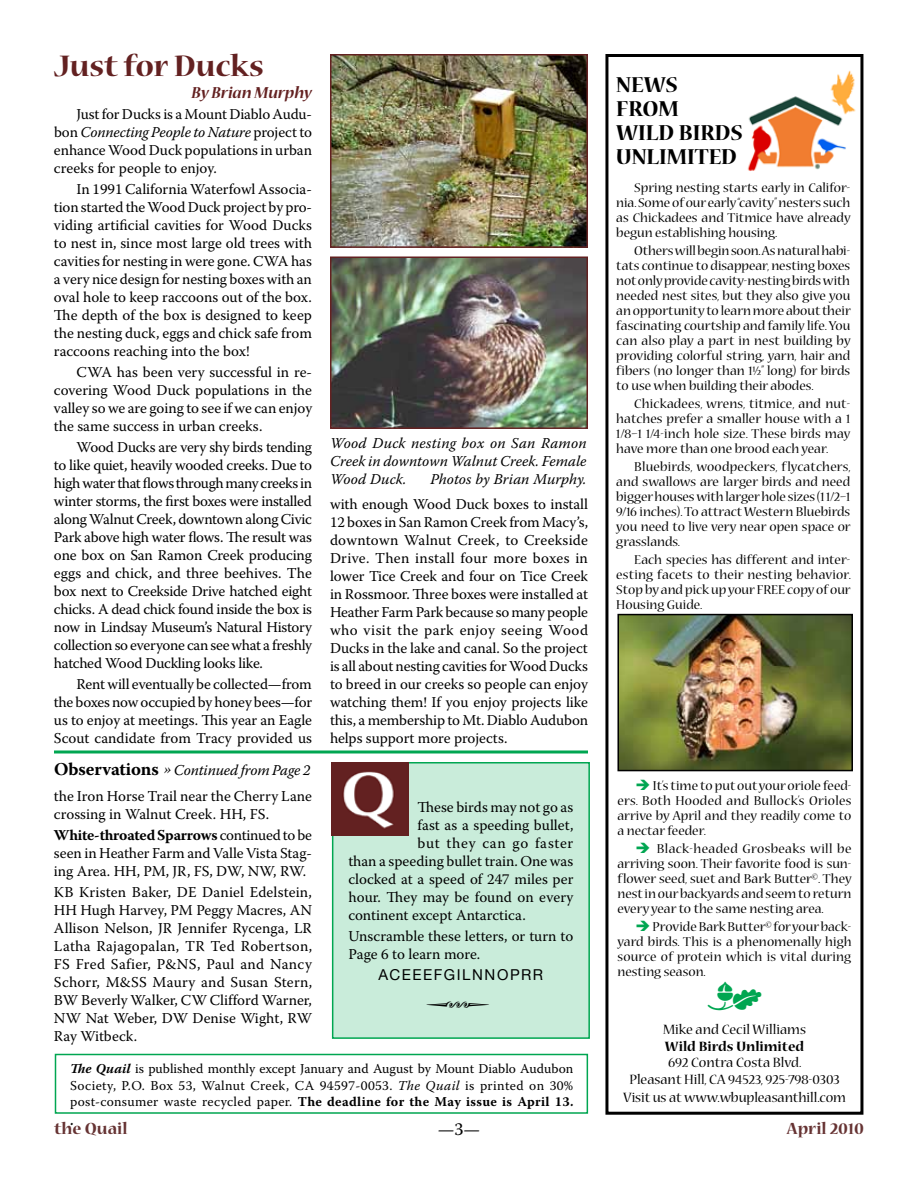
<style>
.page{position:relative;width:918px;height:1188px;background:#fff}
.page>*{position:absolute;margin:0;border:0;box-sizing:border-box;transform-origin:0 0}
.t1{font:45px "Type Embellishments One Let Plain";color:#00a651}
.t2{font:36px "Type Embellishments One Let Plain";color:#000}
.t3{font:700 33px "Nueva Std";color:#632121}
.t4{font:700 24px/24px "Nueva Std";color:#000}
.t5{font:700 18px "Nueva Std";color:#633}
.t6{font:italic 700 18px "Nueva Std";color:#632121}
.t7{font:18px "Warnock Pro";color:#000}
.t8{font:15px/18px "Warnock Pro";color:#000;text-align:justify}
.t9{font:15px/16.5px "Nueva Std";color:#000;text-align:center}
.t10{font:italic 15px/18px "Warnock Pro";color:#000;text-align:justify}
.t11{font:15px "Warnock Pro";letter-spacing:.045em;color:#000}
.t12{font:700 15px "Nueva Std";color:#000}
.t13{font:15px "Helvetica Neue";letter-spacing:.1em;color:#000}
.t14{font:14.25px/15px "Nueva Std";color:#000;text-align:justify}
.t15{font:13.5px/16.2px "Warnock Pro";letter-spacing:.025em;color:#000;text-align:justify}
.t16{font:700 13.5px "Warnock Pro";color:#000}
.s1{font-style:italic}
.s2{font-weight:700;font-size:18px}
.s3{font-weight:700}
.s4{color:#00a651}
.s5{font-weight:700;font-style:italic}
</style>
<div class="page">
<div style="left:332px;top:762px;width:258px;height:277px;background:#c9ecda;border:2px solid #00a651"></div>
<img style="left:332px;top:762px;width:76px;height:74px">
<img style="left:333px;top:57px;width:252px;height:188px">
<div style="left:330px;top:54px;width:258px;height:194px;border:2px solid #632121"></div>
<img style="left:333px;top:259px;width:252px;height:167px">
<div style="left:330px;top:256px;width:258px;height:173px;border:2px solid #632121"></div>
<hr style="left:54px;top:750px;width:534px;height:3px;background:#00a651">
<div style="left:55px;top:1054px;width:533px;height:60px;border:2px solid #00a651"></div>
<img style="left:747px;top:66px;width:117px;height:108px">
<div style="left:605px;top:54px;width:258px;height:1061px;border:3px solid #000"></div>
<img style="left:620px;top:617px;width:230px;height:151px">
<div style="left:617px;top:614px;width:236px;height:157px;border:2px solid #000"></div>
<h3 class="t3" style="left:54px;top:51px;width:211px">Just for Ducks</h3>
<p class="t6" style="left:191px;top:84px;width:122px">By Brian Murphy</p>
<p class="t8" style="left:54px;top:105px;width:260px;text-indent:23px">Just for Ducks is a Mount Diablo Audu&shy;bon <span class="s1">Connecting People to Nature</span> project to enhance Wood Duck populations in urban creeks for people to enjoy.</p>
<p class="t8" style="left:54px;top:180px;width:260px;text-indent:22px">In 1991 California Waterfowl Associa&shy;tion started the Wood Duck project by pro&shy;viding artificial cavities for Wood Ducks to nest in, since most large old trees with cavities for nesting in were gone. CWA has a very nice design for nesting boxes with an oval hole to keep raccoons out of the box.<br>The depth of the box is designed to keep the nesting duck, eggs and chick safe from raccoons reaching into the box!</p>
<p class="t8" style="left:54px;top:363px;width:260px;text-indent:22px">CWA has been very successful in re&shy;covering Wood Duck populations in the valley so we are going to see if we can enjoy the same success in urban creeks.</p>
<p class="t8" style="left:54px;top:438px;width:260px;text-indent:22px">Wood Ducks are very shy birds tending to like quiet, heavily wooded creeks. Due to high water that flows through many creeks in winter storms, the first boxes were installed along Walnut Creek, downtown along Civic Park above high water flows. The result was one box on San Ramon Creek producing eggs and chick, and three beehives. The box next to Creekside Drive hatched eight chicks. A dead chick found inside the box is now in Lindsay Museum’s Natural History collection so everyone can see what a freshly hatched Wood Duckling looks like.</p>
<p class="t8" style="left:54px;top:675px;width:260px;text-indent:22px">Rent will eventually be collected—from the boxes now occupied by honey bees—for us to enjoy at meetings. This year an Eagle Scout candidate from Tracy provided us</p>
<p class="t10" style="left:330px;top:433px;width:258px">Wood Duck nesting box on San Ramon Creek in downtown Walnut Creek. Female Wood Duck.</p>
<p class="t10" style="left:431px;top:469px;width:157px">Photos by Brian Murphy.</p>
<p class="t8" style="left:330px;top:495px;width:260px">with enough Wood Duck boxes to install 12 boxes in San Ramon Creek from Macy’s, downtown Walnut Creek, to Creekside Drive. Then install four more boxes in lower Tice Creek and four on Tice Creek in Rossmoor. Three boxes were installed at Heather Farm Park because so many people who visit the park enjoy seeing Wood Ducks in the lake and canal. So the project is all about nesting cavities for Wood Ducks to breed in our creeks so people can enjoy watching them! If you enjoy projects like this, a membership to Mt. Diablo Audubon helps support more projects.</p>
<h3 class="t4" style="left:616px;top:73px;width:128px">NEWS<br>FROM<br>WILD BIRDS<br>UNLIMITED</h3>
<p class="t14" style="left:616px;top:181px;width:236px;text-indent:18px">Spring nesting starts early in Califor&shy;nia. Some of our early “cavity” nesters such as Chickadees and Titmice have already begun establishing housing.</p>
<p class="t14" style="left:616px;top:244px;width:236px;text-indent:18px">Others will begin soon. As natural habi&shy;tats continue to disappear, nesting boxes not only provide cavity-nesting birds with needed nest sites, but they also give you an opportunity to learn more about their fascinating courtship and family life. You can also play a part in nest building by providing colorful string, yarn, hair and fibers (no longer than 1½” long) for birds to use when building their abodes.</p>
<p class="t14" style="left:616px;top:397px;width:236px;text-indent:18px">Chickadees, wrens, titmice, and nut&shy;hatches prefer a smaller house with a 1<br>1/8–1 1/4-inch hole size. These birds may have more than one brood each year.</p>
<p class="t14" style="left:616px;top:460px;width:236px;text-indent:18px">Bluebirds, woodpeckers, flycatchers, and swallows are larger birds and need bigger houses with larger hole sizes (1 1/2–1<br>9/16 inches). To attract Western Bluebirds you need to live very near open space or grasslands.</p>
<p class="t14" style="left:616px;top:553px;width:236px;text-indent:18px">Each species has different and inter&shy;esting facets to their nesting behavior.<br>Stop by and pick up your FREE copy of our Housing Guide.</p>
<p class="t8" style="left:54px;top:757px;width:259px;line-height:26.1px"><span class="s2">Observations</span> <span class="s1">» Continued from Page 2 </span>the Iron Horse Trail near the Cherry Lane</p>
<p class="t8" style="left:54px;top:804px;width:260px;line-height:21px">crossing in Walnut Creek. HH, FS.<br><span class="s3">White-throated Sparrows</span> continued to be</p>
<p class="t8" style="left:54px;top:844px;width:259px">seen in Heather Farm and Valle Vista Stag&shy;ing Area. HH, PM, JR, FS, DW, NW, RW.</p>
<p class="t8" style="left:54px;top:883px;width:260px">KB Kristen Baker, DE Daniel Edelstein, HH Hugh Harvey, PM Peggy Macres, AN Allison Nelson, JR Jennifer Rycenga, LR Latha Rajagopalan, TR Ted Robertson, FS Fred Safier, P&amp;NS, Paul and Nancy Schorr, M&amp;SS Maury and Susan Stern, BW Beverly Walker, CW Clifford Warner, NW Nat Weber, DW Denise Wight, RW Ray Witbeck.</p>
<p class="t14" style="left:617px;top:779px;width:236px;text-indent:18px"><span class="s4">➔</span> It’s time to put out your oriole feed&shy;ers. Both Hooded and Bullock’s Orioles arrive by April and they readily come to a nectar feeder.</p>
<p class="t14" style="left:617px;top:842px;width:236px;text-indent:18px"><span class="s4">➔</span> Black-headed Grosbeaks will be arriving soon. Their favorite food is sun&shy;flower seed, suet and Bark Butter<sup>©</sup>. They nest in our backyards and seem to return every year to the same nesting area.</p>
<p class="t14" style="left:617px;top:920px;width:236px;text-indent:18px"><span class="s4">➔</span> Provide Bark Butter<sup>©</sup> for your back&shy;yard birds. This is a phenomenally high source of protein which is vital during nesting season.</p>
<p class="t8" style="left:417px;top:798px;width:157px">These birds may not go as</p>
<p class="t8" style="left:417px;top:816px;width:157px">fast as a speeding bullet,</p>
<p class="t11" style="left:417px;top:834px;width:157px">but they can go faster</p>
<p class="t8" style="left:348px;top:852px;width:226px">than a speeding bullet train. One was</p>
<p class="t8" style="left:348px;top:870px;width:226px">clocked at a speed of 247 miles per</p>
<p class="t8" style="left:348px;top:888px;width:227px">hour. They may be found on every</p>
<p class="t8" style="left:348px;top:906px;width:179px">continent except Antarctica.</p>
<p class="t8" style="left:348px;top:927px;width:226px">Unscramble these letters, or turn to<br>Page 6 to learn more.</p>
<p class="t13" style="left:379px;top:966px;width:166px">ACEEEFGILNNOPRR</p>
<h1 class="t1" style="left:706px;top:978px;width:59px">m</h1>
<p class="t12" style="left:665px;top:1039px;width:141px">Wild Birds Unlimited</p>
<p class="t9" style="left:629px;top:1055px;width:212px">692 Contra Costa Blvd.<br>Pleasant Hill, CA 94523, 925-798-0303</p>
<p class="t9" style="left:623px;top:1090px;width:225px">Visit us at www.wbupleasanthill.com</p>
<h2 class="t2" style="left:425px;top:991px;width:67px">Q</h2>
<p class="t9" style="left:663px;top:1022px;width:144px">Mike and Cecil Williams</p>
<p class="t15" style="left:70px;top:1061px;width:505px"><span class="s5">The Quail</span> is published monthly except January and August by Mount Diablo Audubon Society, P.O. Box 53, Walnut Creek, CA 94597-0053. <span class="s1">The Quail</span> is printed on 30% post-consumer waste recycled paper. <span class="s3">The deadline for the May issue is April 13.</span></p>
<p class="t16" style="left:70px;top:1112px;width:5px">.</p>
<p class="t5" style="left:54px;top:1120px;width:75px">the Quail</p>
<p class="t7" style="left:438px;top:1118px;width:44px">—3—</p>
<p class="t5" style="left:787px;top:1120px;width:79px">April 2010</p>
</div>
